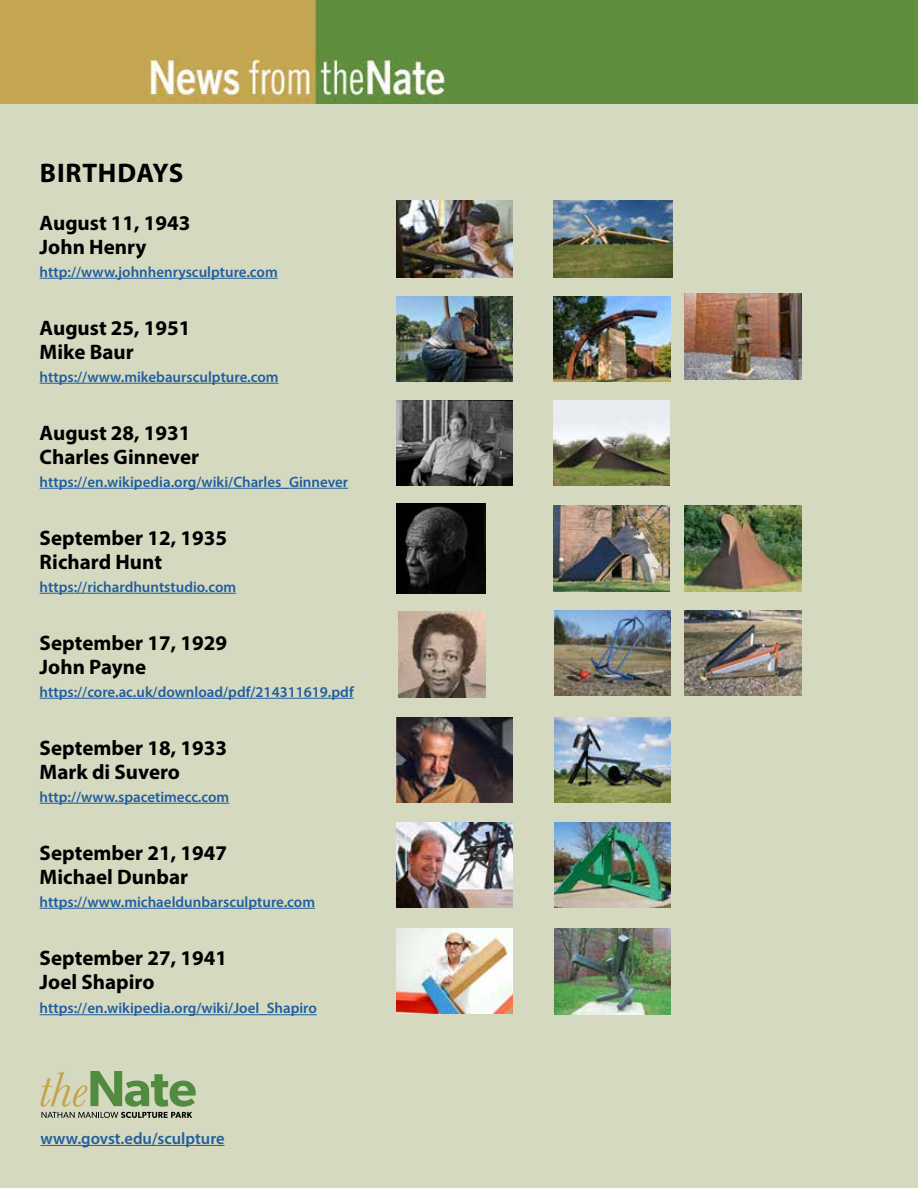
<style>
.page{position:relative;width:918px;height:1188px;background:#fff}
.page>*{position:absolute;margin:0;border:0;box-sizing:border-box;transform-origin:0 0}
.t1{font:700 27px "Myriad Pro";letter-spacing:.03em;color:#000}
.t2{font:700 21px/24px "Myriad Pro";color:#000}
.t3{font:600 16.5px "Myriad Pro";color:#215e9e}
.t4{font:600 15px "Myriad Pro";color:#215e9e}
</style>
<div class="page">
<img style="left:0;top:0;width:918px;height:105px">
<div style="left:0;top:105px;width:918px;height:1083px;background:#d5d9c0"></div>
<svg style="left:40px;top:1071px;width:156px;height:47px"></svg>
<hr style="left:40px;top:1145px;width:185px;height:1px;background:#215e9e">
<hr style="left:40px;top:278px;width:238px;height:1px;background:#215e9e">
<hr style="left:40px;top:383px;width:239px;height:1px;background:#215e9e">
<hr style="left:40px;top:488px;width:308px;height:1px;background:#215e9e">
<hr style="left:40px;top:593px;width:196px;height:1px;background:#215e9e">
<hr style="left:40px;top:698px;width:314px;height:1px;background:#215e9e">
<hr style="left:40px;top:803px;width:189px;height:1px;background:#215e9e">
<hr style="left:40px;top:908px;width:275px;height:1px;background:#215e9e">
<hr style="left:40px;top:1014px;width:277px;height:1px;background:#215e9e">
<img style="left:397px;top:929px;width:116px;height:85px">
<img style="left:555px;top:929px;width:116px;height:85px">
<img style="left:396px;top:296px;width:117px;height:86px">
<img style="left:553px;top:296px;width:117px;height:86px">
<img style="left:685px;top:294px;width:116px;height:85px">
<img style="left:397px;top:503px;width:89px;height:91px">
<img style="left:397px;top:400px;width:116px;height:85px">
<img style="left:553px;top:400px;width:117px;height:85px">
<img style="left:553px;top:506px;width:117px;height:85px">
<img style="left:554px;top:610px;width:117px;height:86px">
<img style="left:685px;top:610px;width:116px;height:86px">
<img style="left:685px;top:506px;width:116px;height:85px">
<img style="left:397px;top:822px;width:116px;height:86px">
<img style="left:554px;top:822px;width:117px;height:86px">
<img style="left:396px;top:200px;width:117px;height:78px">
<img style="left:398px;top:612px;width:88px;height:85px">
<img style="left:397px;top:717px;width:116px;height:85px">
<img style="left:554px;top:717px;width:117px;height:85px">
<img style="left:553px;top:200px;width:119px;height:78px">
<h1 class="t1" style="left:40px;top:156px;width:145px">BIRTHDAYS</h1>
<h2 class="t2" style="left:40px;top:210px;width:152px">August 11, 1943<br>John Henry</h2>
<p class="t4" style="left:40px;top:262px;width:240px">http://www.johnhenrysculpture.com</p>
<h2 class="t2" style="left:40px;top:315px;width:152px">August 25, 1951<br>Mike Baur</h2>
<p class="t4" style="left:40px;top:367px;width:240px">https://www.mikebaursculpture.com</p>
<h2 class="t2" style="left:40px;top:420px;width:161px">August 28, 1931<br>Charles Ginnever</h2>
<p class="t4" style="left:40px;top:472px;width:310px">https://en.wikipedia.org/wiki/Charles_Ginnever</p>
<h2 class="t2" style="left:40px;top:525px;width:189px">September 12, 1935<br>Richard Hunt</h2>
<p class="t4" style="left:40px;top:577px;width:198px">https://richardhuntstudio.com</p>
<h2 class="t2" style="left:40px;top:630px;width:189px">September 17, 1929<br>John Payne</h2>
<p class="t4" style="left:40px;top:682px;width:316px">https://core.ac.uk/download/pdf/214311619.pdf</p>
<h2 class="t2" style="left:40px;top:735px;width:189px">September 18, 1933<br>Mark di Suvero</h2>
<p class="t4" style="left:40px;top:787px;width:191px">http://www.spacetimecc.com</p>
<h2 class="t2" style="left:40px;top:840px;width:189px">September 21, 1947<br>Michael Dunbar</h2>
<p class="t4" style="left:40px;top:892px;width:277px">https://www.michaeldunbarsculpture.com</p>
<h2 class="t2" style="left:40px;top:945px;width:189px">September 27, 1941<br>Joel Shapiro</h2>
<p class="t4" style="left:40px;top:999px;width:279px">https://en.wikipedia.org/wiki/Joel_Shapiro</p>
<p class="t3" style="left:40px;top:1128px;width:186px">www.govst.edu/sculpture</p>
</div>
